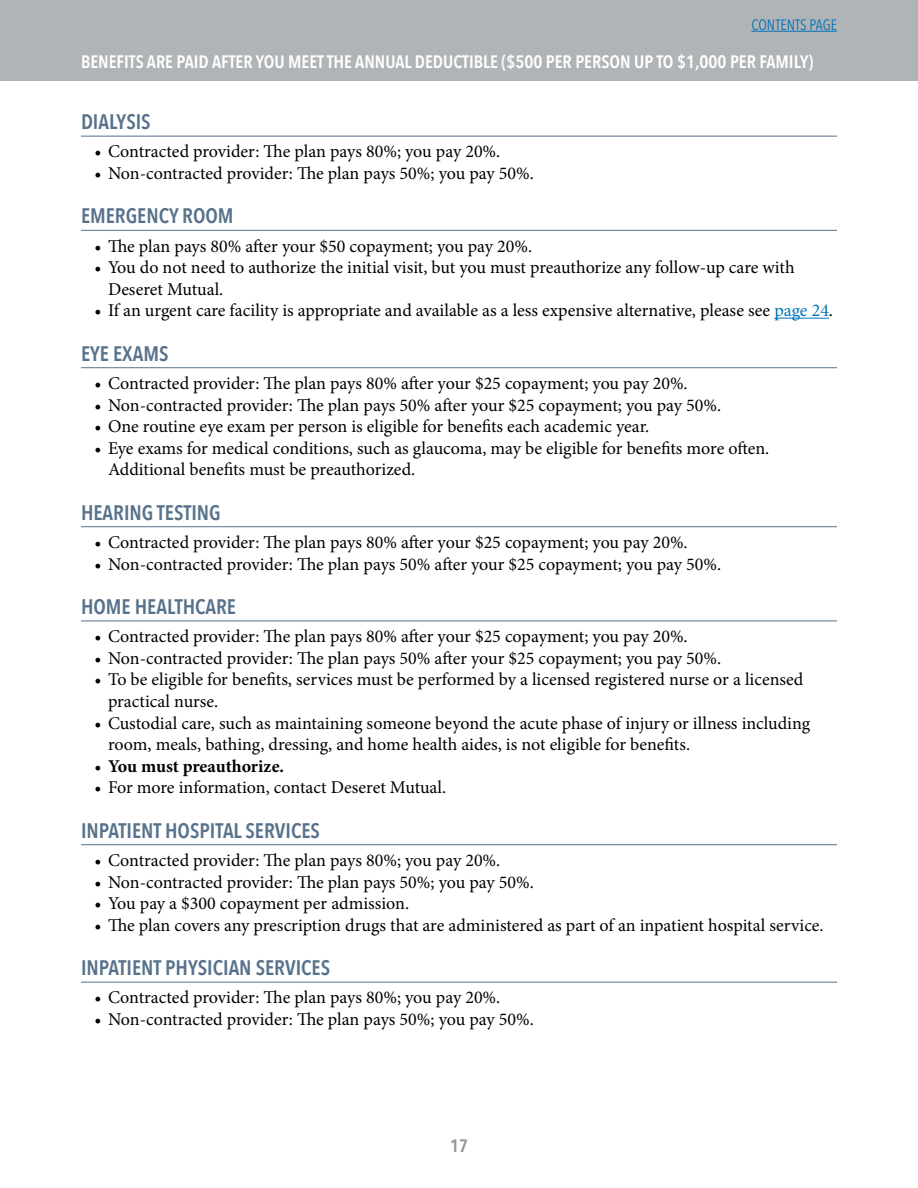
<style>
.page{position:relative;width:918px;height:1188px;background:#fff}
.page>*{position:absolute;margin:0;border:0;box-sizing:border-box;transform-origin:0 0}
.t1{font:600 21px "Avenir Next Condensed";color:#58728b}
.t2{font:18px/21.6px "Minion Pro";color:#000}
.t3{font:600 18px "Avenir Next Condensed";color:#fff}
.t4{font:700 18px "Minion Pro";letter-spacing:-.005em;color:#000}
.t5{font:600 18px "Avenir Next Condensed";color:#939598}
.t6{font:15px "Avenir Next Condensed";color:#0072bc}
.s1{color:#0072bc}
.s2{font-weight:400}
</style>
<div class="page">
<div style="left:0;top:0;width:918px;height:81px;background:#b1b4b6"></div>
<hr style="left:81px;top:136px;width:756px;height:1px;background:#58728b">
<hr style="left:81px;top:230px;width:756px;height:1px;background:#58728b">
<hr style="left:774px;top:318px;width:55px;height:1px;background:#0072bc">
<hr style="left:81px;top:367px;width:756px;height:1px;background:#58728b">
<hr style="left:81px;top:526px;width:756px;height:1px;background:#58728b">
<hr style="left:81px;top:621px;width:756px;height:1px;background:#58728b">
<hr style="left:81px;top:844px;width:756px;height:1px;background:#58728b">
<hr style="left:81px;top:982px;width:756px;height:1px;background:#58728b">
<hr style="left:751px;top:31px;width:86px;height:1px;background:#0072bc">
<p class="t6" style="left:751px;top:12px;width:87px">CONTENTS PAGE</p>
<p class="t3" style="left:81px;top:46px;width:734px">BENEFITS ARE PAID AFTER YOU MEET THE ANNUAL DEDUCTIBLE ($500 PER PERSON UP TO $1,000 PER FAMILY)</p>
<p class="t1" style="left:81px;top:104px;width:71px">DIALYSIS</p>
<p class="t2" style="left:94px;top:141px;width:407px">• Contracted provider: The plan pays 80%; you pay 20%.</p>
<p class="t2" style="left:94px;top:162px;width:441px">• Non-contracted provider: The plan pays 50%; you pay 50%.</p>
<p class="t1" style="left:81px;top:198px;width:154px">EMERGENCY ROOM</p>
<p class="t2" style="left:94px;top:235px;width:439px">• The plan pays 80% after your $50 copayment; you pay 20%.</p>
<p class="t2" style="left:108px;top:257px;width:688px;text-indent:-14px">• You do not need to authorize the initial visit, but you must preauthorize any follow-up care with<br>Deseret Mutual.</p>
<p class="t2" style="left:94px;top:300px;width:740px">• If an urgent care facility is appropriate and available as a less expensive alternative, please see <span class="s1">page 24</span>.</p>
<p class="t1" style="left:81px;top:335px;width:89px">EYE EXAMS</p>
<p class="t2" style="left:94px;top:372px;width:595px">• Contracted provider: The plan pays 80% after your $25 copayment; you pay 20%.</p>
<p class="t2" style="left:94px;top:394px;width:628px">• Non-contracted provider: The plan pays 50% after your $25 copayment; you pay 50%.</p>
<p class="t2" style="left:94px;top:416px;width:556px">• One routine eye exam per person is eligible for benefits each academic year.</p>
<p class="t2" style="left:108px;top:437px;width:663px;text-indent:-14px">• Eye exams for medical conditions, such as glaucoma, may be eligible for benefits more often.<br>Additional benefits must be preauthorized.</p>
<p class="t1" style="left:81px;top:494px;width:141px">HEARING TESTING</p>
<p class="t2" style="left:94px;top:531px;width:595px">• Contracted provider: The plan pays 80% after your $25 copayment; you pay 20%.</p>
<p class="t2" style="left:94px;top:553px;width:628px">• Non-contracted provider: The plan pays 50% after your $25 copayment; you pay 50%.</p>
<p class="t1" style="left:81px;top:588px;width:156px">HOME HEALTHCARE</p>
<p class="t2" style="left:94px;top:626px;width:595px">• Contracted provider: The plan pays 80% after your $25 copayment; you pay 20%.</p>
<p class="t2" style="left:94px;top:647px;width:628px">• Non-contracted provider: The plan pays 50% after your $25 copayment; you pay 50%.</p>
<p class="t2" style="left:108px;top:669px;width:697px;text-indent:-14px">• To be eligible for benefits, services must be performed by a licensed registered nurse or a licensed practical nurse.</p>
<p class="t2" style="left:108px;top:712px;width:704px;text-indent:-14px">• Custodial care, such as maintaining someone beyond the acute phase of injury or illness including room, meals, bathing, dressing, and home health aides, is not eligible for benefits.</p>
<p class="t4" style="left:94px;top:753px;width:191px"><span class="s2">•</span> You must preauthorize.</p>
<p class="t2" style="left:94px;top:777px;width:353px">• For more information, contact Deseret Mutual.</p>
<p class="t1" style="left:81px;top:812px;width:241px">INPATIENT HOSPITAL SERVICES</p>
<p class="t2" style="left:94px;top:849px;width:407px">• Contracted provider: The plan pays 80%; you pay 20%.</p>
<p class="t2" style="left:94px;top:871px;width:441px">• Non-contracted provider: The plan pays 50%; you pay 50%.</p>
<p class="t2" style="left:94px;top:893px;width:316px">• You pay a $300 copayment per admission.</p>
<p class="t2" style="left:94px;top:914px;width:731px">• The plan covers any prescription drugs that are administered as part of an inpatient hospital service.</p>
<p class="t1" style="left:81px;top:950px;width:251px">INPATIENT PHYSICIAN SERVICES</p>
<p class="t2" style="left:94px;top:987px;width:407px">• Contracted provider: The plan pays 80%; you pay 20%.</p>
<p class="t2" style="left:94px;top:1008px;width:441px">• Non-contracted provider: The plan pays 50%; you pay 50%.</p>
<p class="t5" style="left:450px;top:1130px;width:19px">17</p>
</div>
